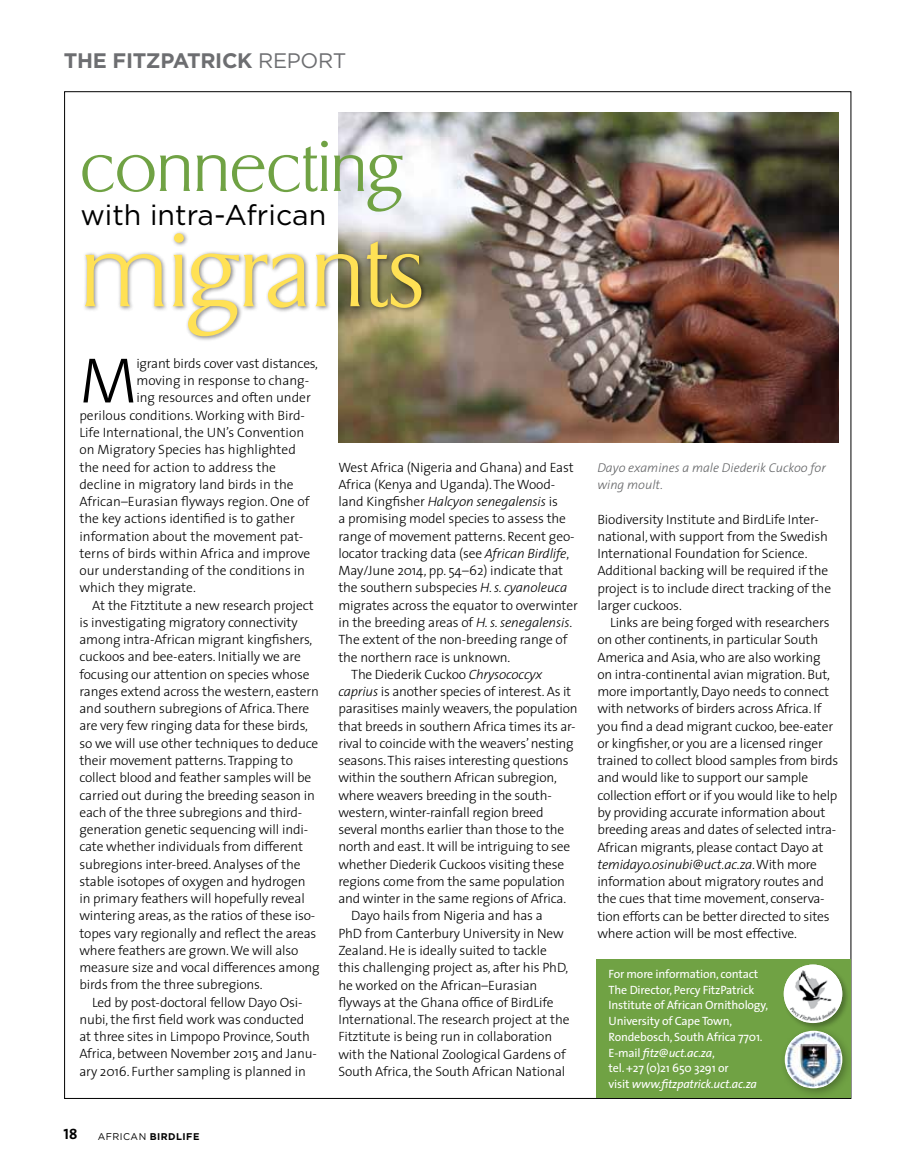
<style>
.page{position:relative;width:915px;height:1170px;background:#fff}
.page>*{position:absolute;margin:0;border:0;box-sizing:border-box;transform-origin:0 0}
.t1{font:200 111.15px "Dragon";color:#ffe155}
.t2{font:200 76.5px "Dragon";color:#70a244}
.t3{font:300 64.65px "The Sans";color:#000}
.t4{font:28.5px "Gotham";color:#000}
.t5{font:700 21px "Gotham";letter-spacing:-.015em;color:#6d6e71}
.t6{font:15px "The Sans Bold Caps";color:#000}
.t7{font:300 13.5px/17.2px "The Sans";letter-spacing:-.01em;color:#000}
.t8{font:italic 300 13.5px "The Sans";letter-spacing:-.01em;color:#000}
.t9{font:italic 300 12.75px/17.2px "The Sans";color:#636466}
.t10{font:12px/15.8px "The Sans";letter-spacing:-.015em;color:#fff}
.t11{font:700 9.75px "Gotham";letter-spacing:.05em;color:#000}
.s1{font-weight:400}
.s2{font-style:normal}
.s3{font-style:italic}
</style>
<div class="page">
<img style="left:338px;top:113px;width:500px;height:329px">
<div style="left:595px;top:959px;width:255px;height:139px;background:#70a244"></div>
<div style="left:781px;top:962px;width:68px;height:68px;background:#000;opacity:.3"></div>
<img style="left:783px;top:964px;width:59px;height:58px">
<div style="left:779px;top:1025px;width:74px;height:74px;background:#000;opacity:.3"></div>
<svg style="left:784px;top:1030px;width:58px;height:58px"></svg>
<img style="left:787px;top:1032px;width:53px;height:54px">
<div style="left:82px;top:230px;width:345px;height:112px;background:#000;opacity:.5"></div>
<h3 class="t5" style="left:64px;top:46px;width:284px">THE FITZPATRICK <span class="s1">REPORT</span></h3>
<h2 class="t2" style="left:80px;top:127px;width:323px">connecting</h2>
<h3 class="t4" style="left:80px;top:197px;width:247px">WITH INTRA-AFRICAN</h3>
<h1 class="t1" style="left:80px;top:214px;width:344px">migrants</h1>
<h3 class="t3" style="left:79px;top:327px;width:59px">M</h3>
<p class="t7" style="left:136px;top:354px;width:183px">igrant birds cover vast distances,</p>
<p class="t7" style="left:136px;top:371px;width:174px">moving in response to chang-</p>
<p class="t7" style="left:136px;top:389px;width:176px">ing resources and often under</p>
<p class="t7" style="left:79px;top:406px;width:227px">perilous conditions. Working with Bird-</p>
<p class="t7" style="left:79px;top:423px;width:226px">Life International, the UN’s Convention</p>
<p class="t7" style="left:79px;top:440px;width:218px">on Migratory Species has highlighted</p>
<p class="t7" style="left:79px;top:458px;width:198px">the need for action to address the</p>
<p class="t7" style="left:79px;top:475px;width:216px">decline in migratory land birds in the</p>
<p class="t7" style="left:79px;top:492px;width:231px">African–Eurasian flyways region. One of</p>
<p class="t7" style="left:79px;top:509px;width:217px">the key actions identified is to gather</p>
<p class="t7" style="left:79px;top:527px;width:225px">information about the movement pat-</p>
<p class="t7" style="left:79px;top:544px;width:232px">terns of birds within Africa and improve</p>
<p class="t7" style="left:79px;top:561px;width:227px">our understanding of the conditions in</p>
<p class="t7" style="left:79px;top:578px;width:118px">which they migrate.</p>
<p class="t7" style="left:92px;top:596px;width:223px">At the Fitztitute a new research project</p>
<p class="t7" style="left:79px;top:613px;width:220px">is investigating migratory connectivity</p>
<p class="t7" style="left:79px;top:630px;width:234px">among intra-African migrant kingfishers,</p>
<p class="t7" style="left:79px;top:647px;width:223px">cuckoos and bee-eaters. Initially we are</p>
<p class="t7" style="left:79px;top:665px;width:231px">focusing our attention on species whose</p>
<p class="t7" style="left:79px;top:682px;width:241px">ranges extend across the western, eastern</p>
<p class="t7" style="left:79px;top:699px;width:231px">and southern subregions of Africa. There</p>
<p class="t7" style="left:79px;top:716px;width:230px">are very few ringing data for these birds,</p>
<p class="t7" style="left:79px;top:734px;width:240px">so we will use other techniques to deduce</p>
<p class="t7" style="left:79px;top:751px;width:215px">their movement patterns. Trapping to</p>
<p class="t7" style="left:79px;top:768px;width:233px">collect blood and feather samples will be</p>
<p class="t7" style="left:79px;top:785px;width:237px">carried out during the breeding season in</p>
<p class="t7" style="left:79px;top:803px;width:224px">each of the three subregions and third-</p>
<p class="t7" style="left:79px;top:820px;width:230px">generation genetic sequencing will indi-</p>
<p class="t7" style="left:79px;top:837px;width:225px">cate whether individuals from different</p>
<p class="t7" style="left:79px;top:854px;width:222px">subregions inter-breed. Analyses of the</p>
<p class="t7" style="left:79px;top:872px;width:228px">stable isotopes of oxygen and hydrogen</p>
<p class="t7" style="left:79px;top:889px;width:227px">in primary feathers will hopefully reveal</p>
<p class="t7" style="left:79px;top:906px;width:237px">wintering areas, as the ratios of these iso-</p>
<p class="t7" style="left:79px;top:923px;width:238px">topes vary regionally and reflect the areas</p>
<p class="t7" style="left:79px;top:941px;width:220px">where feathers are grown. We will also</p>
<p class="t7" style="left:79px;top:958px;width:242px">measure size and vocal differences among</p>
<p class="t7" style="left:79px;top:975px;width:185px">birds from the three subregions.</p>
<p class="t7" style="left:92px;top:992px;width:212px">Led by post-doctoral fellow Dayo Osi-</p>
<p class="t7" style="left:79px;top:1010px;width:226px">nubi, the first field work was conducted</p>
<p class="t7" style="left:79px;top:1027px;width:232px">at three sites in Limpopo Province, South</p>
<p class="t7" style="left:79px;top:1044px;width:239px">Africa, between November 2015 and Janu-</p>
<p class="t7" style="left:79px;top:1061px;width:228px">ary 2016. Further sampling is planned in</p>
<p class="t7" style="left:338px;top:458px;width:237px">West Africa (Nigeria and Ghana) and East</p>
<p class="t7" style="left:338px;top:475px;width:218px">Africa (Kenya and Uganda). The Wood-</p>
<p class="t8" style="left:338px;top:490px;width:221px"><span class="s2">land Kingfisher</span> Halcyon senegalensis <span class="s2">is</span></p>
<p class="t7" style="left:338px;top:509px;width:229px">a promising model species to assess the</p>
<p class="t7" style="left:338px;top:527px;width:236px">range of movement patterns. Recent geo-</p>
<p class="t7" style="left:338px;top:544px;width:232px">locator tracking data (see <span class="s3">African Birdlife</span>,</p>
<p class="t7" style="left:338px;top:561px;width:226px">May/June 2014, pp. 54–62) indicate that</p>
<p class="t7" style="left:338px;top:578px;width:230px">the southern subspecies <span class="s3">H. s. cyanoleuca</span></p>
<p class="t7" style="left:338px;top:596px;width:241px">migrates across the equator to overwinter</p>
<p class="t7" style="left:338px;top:613px;width:235px">in the breeding areas of <span class="s3">H. s. senegalensis</span>.</p>
<p class="t7" style="left:338px;top:630px;width:230px">The extent of the non-breeding range of</p>
<p class="t7" style="left:338px;top:648px;width:173px">the northern race is unknown.</p>
<p class="t7" style="left:351px;top:665px;width:193px">The Diederik Cuckoo <span class="s3">Chrysococcyx</span></p>
<p class="t7" style="left:338px;top:682px;width:234px"><span class="s3">caprius</span> is another species of interest. As it</p>
<p class="t7" style="left:338px;top:699px;width:241px">parasitises mainly weavers, the population</p>
<p class="t7" style="left:338px;top:717px;width:239px">that breeds in southern Africa times its ar-</p>
<p class="t7" style="left:338px;top:734px;width:237px">rival to coincide with the weavers’ nesting</p>
<p class="t7" style="left:338px;top:751px;width:232px">seasons. This raises interesting questions</p>
<p class="t7" style="left:338px;top:768px;width:220px">within the southern African subregion,</p>
<p class="t7" style="left:338px;top:786px;width:215px">where weavers breeding in the south-</p>
<p class="t7" style="left:338px;top:803px;width:207px">western, winter-rainfall region breed</p>
<p class="t7" style="left:338px;top:820px;width:227px">several months earlier than those to the</p>
<p class="t7" style="left:338px;top:837px;width:233px">north and east. It will be intriguing to see</p>
<p class="t7" style="left:338px;top:855px;width:227px">whether Diederik Cuckoos visiting these</p>
<p class="t7" style="left:338px;top:872px;width:228px">regions come from the same population</p>
<p class="t7" style="left:338px;top:889px;width:229px">and winter in the same regions of Africa.</p>
<p class="t7" style="left:351px;top:906px;width:193px">Dayo hails from Nigeria and has a</p>
<p class="t7" style="left:338px;top:924px;width:227px">PhD from Canterbury University in New</p>
<p class="t7" style="left:338px;top:941px;width:210px">Zealand. He is ideally suited to tackle</p>
<p class="t7" style="left:338px;top:958px;width:231px">this challenging project as, after his PhD,</p>
<p class="t7" style="left:338px;top:975px;width:200px">he worked on the African–Eurasian</p>
<p class="t7" style="left:338px;top:993px;width:216px">flyways at the Ghana office of BirdLife</p>
<p class="t7" style="left:338px;top:1010px;width:232px">International. The research project at the</p>
<p class="t7" style="left:338px;top:1027px;width:215px">Fitztitute is being run in collaboration</p>
<p class="t7" style="left:338px;top:1044px;width:229px">with the National Zoological Gardens of</p>
<p class="t7" style="left:338px;top:1062px;width:228px">South Africa, the South African National</p>
<p class="t6" style="left:64px;top:1121px;width:15px">18</p>
<p class="t11" style="left:98px;top:1129px;width:103px"><span class="s1">AFRICAN</span> BIRDLIFE</p>
<p class="t9" style="left:597px;top:458px;width:230px">Dayo examines a male Diederik Cuckoo for wing moult.</p>
<p class="t7" style="left:597px;top:510px;width:235px">Biodiversity Institute and BirdLife Inter&shy;national, with support from the Swedish International Foundation for Science.<br>Additional backing will be required if the project is to include direct tracking of the larger cuckoos.</p>
<p class="t7" style="left:597px;top:613px;width:242px;text-indent:13px">Links are being forged with researchers on other continents, in particular South America and Asia, who are also working on intra-continental avian migration. But, more importantly, Dayo needs to connect with networks of birders across Africa. If you find a dead migrant cuckoo, bee-eater or kingfisher, or you are a licensed ringer trained to collect blood samples from birds and would like to support our sample collection effort or if you would like to help by providing accurate information about breeding areas and dates of selected intra-African migrants, please contact Dayo at <span class="s3">temidayo.osinubi@uct.ac.za</span>. With more information about migratory routes and the cues that time movement, conserva&shy;tion efforts can be better directed to sites where action will be most effective.</p>
<p class="t10" style="left:608px;top:965px;width:161px">For more information, contact<br>The Director, Percy FitzPatrick<br>Institute of African Ornithology,<br>University of Cape Town,<br>Rondebosch, South Africa 7701.<br>E-mail <span class="s3">fitz@uct.ac.za</span>,<br>tel. +27 (0)21 650 3291 or<br>visit <span class="s3">www.fitzpatrick.uct.ac.za</span></p>
</div>
